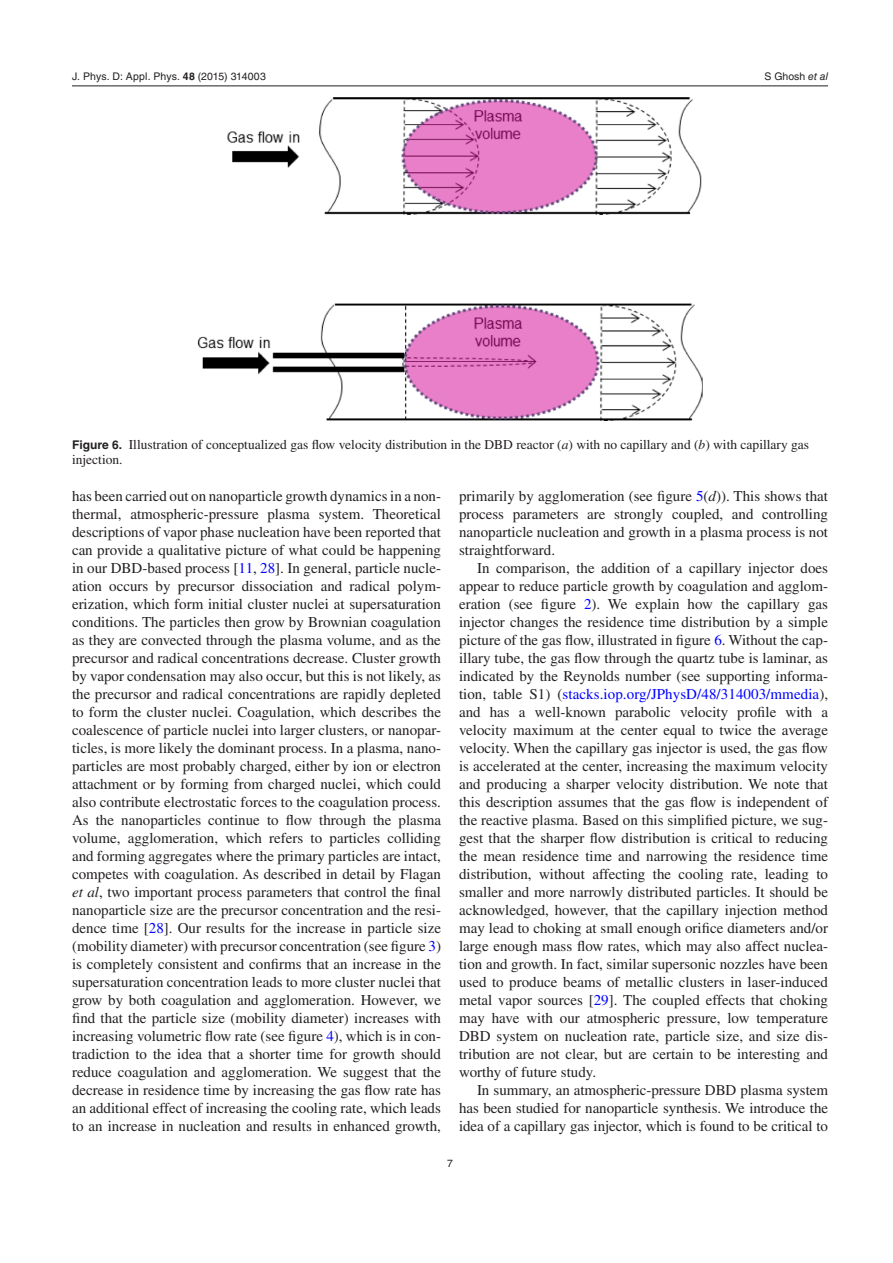
<style>
.page{position:relative;width:893px;height:1263px;background:#fff}
.page>*{position:absolute;margin:0;border:0;box-sizing:border-box;transform-origin:0 0}
.t1{font:15px/18px "Times LT Std";color:#231f20;text-align:justify}
.t2{font:13.5px/15px "Times LT Std";color:#231f20}
.t3{font:10.5px "Helvetica LT Std";letter-spacing:.005em;color:#231f20}
.s1{font-family:"Helvetica";font-weight:700}
.s2{font-family:"Helvetica"}
.s3{font-style:italic}
.s4{font-family:"Helvetica LT Std";font-weight:700;font-size:12px}
.s5{color:#00f}
</style>
<div class="page">
<hr style="left:72px;top:86px;width:756px;height:1px;background:#231f20">
<img style="left:197px;top:97px;width:506px;height:323px">
<p class="t3" style="left:72px;top:70px;width:195px">J. Phys. D: Appl. Phys. <span class="s1">48</span> (<span class="s2">2015</span>) 314003</p>
<p class="t3" style="left:764px;top:70px;width:65px">S Ghosh <span class="s3">et al</span></p>
<p class="t2" style="left:72px;top:437px;width:739px"><span class="s4">Figure 6.</span> Illustration of conceptualized gas flow velocity distribution in the DBD reactor (<span class="s3">a</span>) with no capillary and (<span class="s3">b</span>) with capillary gas injection.</p>
<p class="t1" style="left:72px;top:487px;width:371px">has been carried out on nanoparticle growth dynamics in a non&shy;thermal, atmospheric-pressure plasma system. Theoretical descriptions of vapor phase nucleation have been reported that can provide a qualitative picture of what could be happening in our DBD-based process [<span class="s5">11</span>, <span class="s5">28</span>]. In general, particle nucle&shy;ation occurs by precursor dissociation and radical polym&shy;erization, which form initial cluster nuclei at supersaturation conditions. The particles then grow by Brownian coagulation as they are convected through the plasma volume, and as the precursor and radical concentrations decrease. Cluster growth by vapor condensation may also occur, but this is not likely, as the precursor and radical concentrations are rapidly depleted to form the cluster nuclei. Coagulation, which describes the coalescence of particle nuclei into larger clusters, or nanopar&shy;ticles, is more likely the dominant process. In a plasma, nano&shy;particles are most probably charged, either by ion or electron attachment or by forming from charged nuclei, which could also contribute electrostatic forces to the coagulation process.<br>As the nanoparticles continue to flow through the plasma volume, agglomeration, which refers to particles colliding and forming aggregates where the primary particles are intact, competes with coagulation. As described in detail by Flagan <span class="s3">et al</span>, two important process parameters that control the final nanoparticle size are the precursor concentration and the resi&shy;dence time [<span class="s5">28</span>]. Our results for the increase in particle size (mobility diameter) with precursor concentration (see figure <span class="s5">3</span>) is completely consistent and confirms that an increase in the supersaturation concentration leads to more cluster nuclei that grow by both coagulation and agglomeration. However, we find that the particle size (mobility diameter) increases with increasing volumetric flow rate (see figure <span class="s5">4</span>), which is in con&shy;tradiction to the idea that a shorter time for growth should reduce coagulation and agglomeration. We suggest that the decrease in residence time by increasing the gas flow rate has an additional effect of increasing the cooling rate, which leads to an increase in nucleation and results in enhanced growth,</p>
<p class="t1" style="left:459px;top:487px;width:371px">primarily by agglomeration (see figure <span class="s5">5</span>(<span class="s3">d</span>)). This shows that process parameters are strongly coupled, and controlling nanoparticle nucleation and growth in a plasma process is not straightforward.</p>
<p class="t1" style="left:459px;top:559px;width:371px;text-indent:18px">In comparison, the addition of a capillary injector does appear to reduce particle growth by coagulation and agglom&shy;eration (see figure <span class="s5">2</span>). We explain how the capillary gas injector changes the residence time distribution by a simple picture of the gas flow, illustrated in figure <span class="s5">6</span>. Without the cap&shy;illary tube, the gas flow through the quartz tube is laminar, as indicated by the Reynolds number (see supporting informa&shy;tion, table S1) (<span class="s5">stacks.iop.org/JPhysD/48/314003/mmedia</span>), and has a well-known parabolic velocity profile with a velocity maximum at the center equal to twice the average velocity. When the capillary gas injector is used, the gas flow is accelerated at the center, increasing the maximum velocity and producing a sharper velocity distribution. We note that this description assumes that the gas flow is independent of the reactive plasma. Based on this simplified picture, we sug&shy;gest that the sharper flow distribution is critical to reducing the mean residence time and narrowing the residence time distribution, without affecting the cooling rate, leading to smaller and more narrowly distributed particles. It should be acknowledged, however, that the capillary injection method may lead to choking at small enough orifice diameters and/or large enough mass flow rates, which may also affect nuclea&shy;tion and growth. In fact, similar supersonic nozzles have been used to produce beams of metallic clusters in laser-induced metal vapor sources [<span class="s5">29</span>]. The coupled effects that choking may have with our atmospheric pressure, low temperature DBD system on nucleation rate, particle size, and size dis&shy;tribution are not clear, but are certain to be interesting and worthy of future study.</p>
<p class="t1" style="left:459px;top:1081px;width:371px;text-indent:18px">In summary, an atmospheric-pressure DBD plasma system has been studied for nanoparticle synthesis. We introduce the idea of a capillary gas injector, which is found to be critical to</p>
<p class="t3" style="left:447px;top:1157px;width:7px">7</p>
</div>
